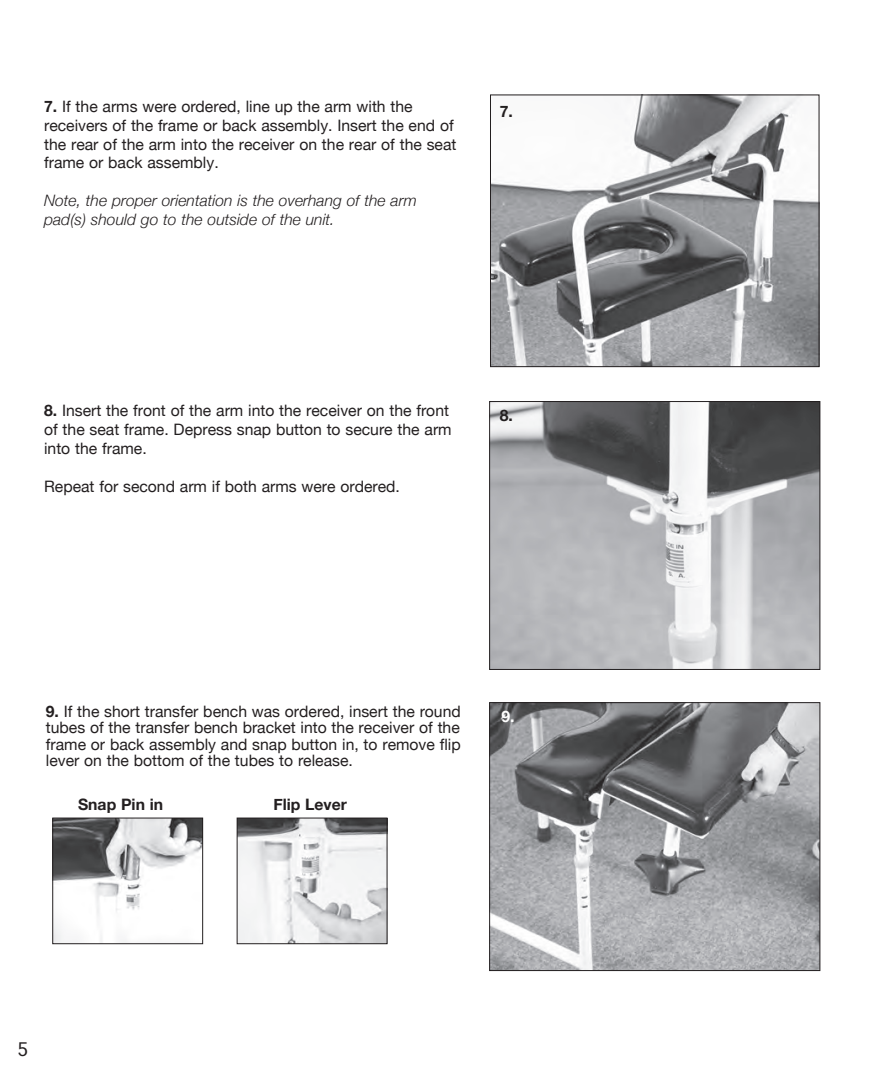
<style>
.page{position:relative;width:882px;height:1071px;background:#fff}
.page>*{position:absolute;margin:0;border:0;box-sizing:border-box;transform-origin:0 0}
.t1{font:19.25px "Vectora LH";color:#231f20}
.t2{font:15.75px/18.9px "Helvetica Neue";color:#231f20}
.t3{font:italic 300 15.75px/18.9px "Helvetica Neue";color:#231f20}
.t4{font:700 15.75px "Helvetica Neue";color:#231f20}
.t5{font:700 15.75px "Helvetica Neue";color:#fff}
.s1{font-weight:700}
</style>
<div class="page">
<img style="left:491px;top:704px;width:327px;height:265px">
<div style="left:489px;top:702px;width:331px;height:269px;border:1px solid #231f20"></div>
<img style="left:492px;top:96px;width:325px;height:269px">
<div style="left:490px;top:94px;width:329px;height:273px;border:1px solid #231f20"></div>
<img style="left:491px;top:403px;width:327px;height:265px">
<div style="left:489px;top:401px;width:331px;height:269px;border:1px solid #231f20"></div>
<img style="left:54px;top:820px;width:147px;height:122px">
<div style="left:52px;top:818px;width:151px;height:126px;border:1px solid #231f20"></div>
<img style="left:239px;top:820px;width:147px;height:122px">
<div style="left:237px;top:818px;width:151px;height:126px;border:1px solid #231f20"></div>
<p class="t2" style="left:44px;top:98px;width:414px"><span class="s1">7.</span> If the arms were ordered, line up the arm with the receivers of the frame or back assembly. Insert the end of the rear of the arm into the receiver on the rear of the seat frame or back assembly.</p>
<p class="t3" style="left:44px;top:190px;width:374px">Note, the proper orientation is the overhang of the arm pad(s) should go to the outside of the unit.</p>
<p class="t4" style="left:500px;top:99px;width:15px">7.</p>
<p class="t2" style="left:44px;top:402px;width:409px"><span class="s1">8.</span> Insert the front of the arm into the receiver on the front of the seat frame. Depress snap button to secure the arm into the frame.</p>
<p class="t2" style="left:44px;top:478px;width:357px">Repeat for second arm if both arms were ordered.</p>
<p class="t4" style="left:500px;top:403px;width:15px">8.</p>
<p class="t2" style="left:46px;top:704px;width:416px;line-height:16.6px;text-align:justify"><span class="s1">9.</span> If the short transfer bench was ordered, insert the round tubes of the transfer bench bracket into the receiver of the frame or back assembly and snap button in, to remove flip lever on the bottom of the tubes to release.</p>
<p class="t4" style="left:78px;top:792px;width:87px">Snap Pin in</p>
<p class="t4" style="left:273px;top:792px;width:75px">Flip Lever</p>
<p class="t5" style="left:501px;top:704px;width:15px">9.</p>
<p class="t1" style="left:18px;top:1038px;width:12px">5</p>
</div>
